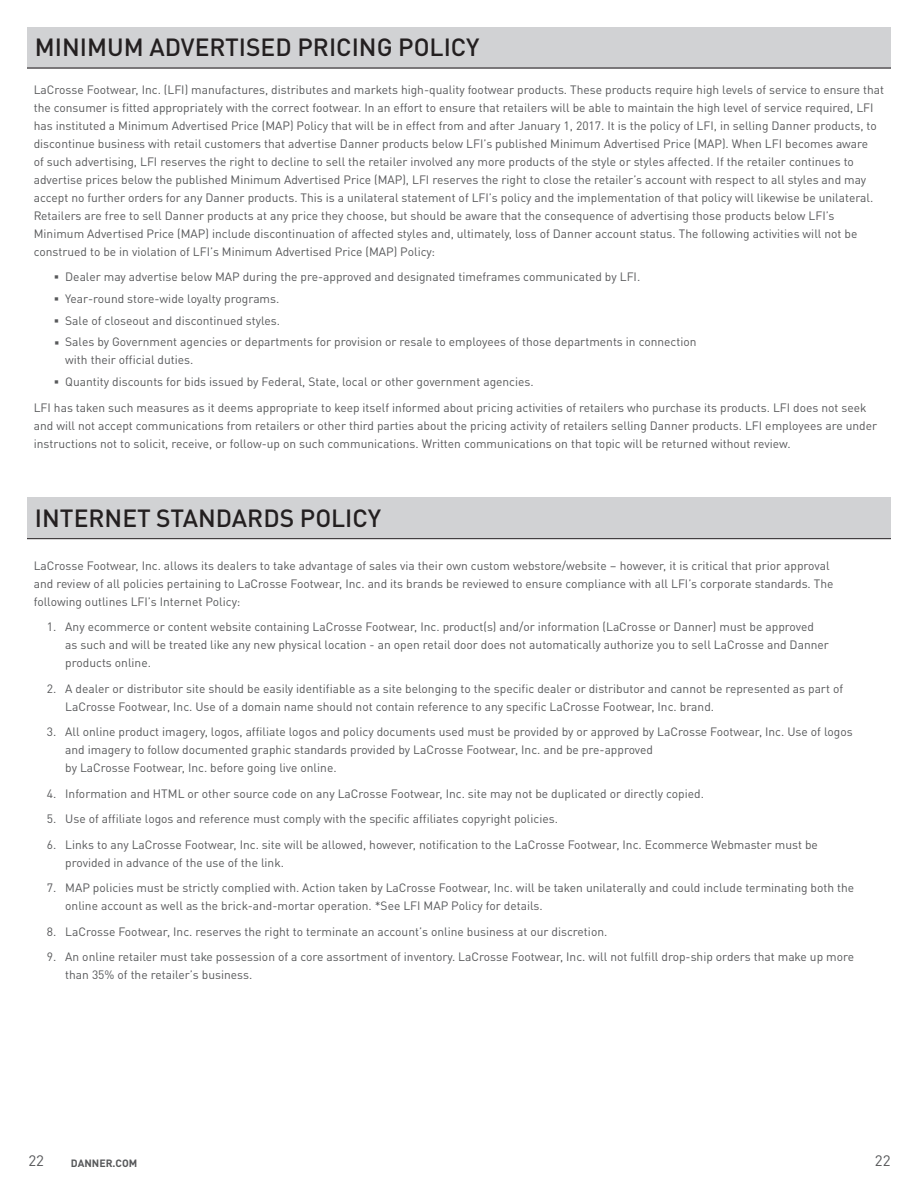
<style>
.page{position:relative;width:918px;height:1188px;background:#fff}
.page>*{position:absolute;margin:0;border:0;box-sizing:border-box;transform-origin:0 0}
.Header{font:500 24.6px "DINOT";color:#231f20}
.t1{font:15px "DINOT";color:#57585a}
.Bullets{font:12px/18px "DINOT";color:#57585a}
.t2{font:700 10.5px "DINOT";color:#57585a}
</style>
<div class="page">
<div style="left:27px;top:27px;width:864px;height:41px;background:#d1d2d4"></div>
<hr style="left:27px;top:68px;width:864px;height:1px;background:#231f20">
<div style="left:27px;top:498px;width:864px;height:41px;background:#d1d2d4"></div>
<hr style="left:27px;top:538px;width:864px;height:1px;background:#231f20">
<p class="Header" style="left:35px;top:28px;width:446px">MINIMUM ADVERTISED PRICING POLICY</p>
<p class="Bullets" style="left:34px;top:79px;width:852px">LaCrosse Footwear, Inc. (LFI) manufactures, distributes and markets high-quality footwear products. These products require high levels of service to ensure that the consumer is fitted appropriately with the correct footwear. In an effort to ensure that retailers will be able to maintain the high level of service required, LFI has instituted a Minimum Advertised Price (MAP) Policy that will be in effect from and after January 1, 2017. It is the policy of LFI, in selling Danner products, to discontinue business with retail customers that advertise Danner products below LFI’s published Minimum Advertised Price (MAP). When LFI becomes aware<br>of such advertising, LFI reserves the right to decline to sell the retailer involved any more products of the style or styles affected. If the retailer continues to advertise prices below the published Minimum Advertised Price (MAP), LFI reserves the right to close the retailer’s account with respect to all styles and may accept no further orders for any Danner products. This is a unilateral statement of LFI’s policy and the implementation of that policy will likewise be unilateral.<br>Retailers are free to sell Danner products at any price they choose, but should be aware that the consequence of advertising those products below LFI’s Minimum Advertised Price (MAP) include discontinuation of affected styles and, ultimately, loss of Danner account status. The following activities will not be construed to be in violation of LFI’s Minimum Advertised Price (MAP) Policy:</p>
<p class="Bullets" style="left:54px;top:267px;width:587px">■ Dealer may advertise below MAP during the pre-approved and designated timeframes communicated by LFI.</p>
<p class="Bullets" style="left:54px;top:289px;width:227px">■ Year-round store-wide loyalty programs.</p>
<p class="Bullets" style="left:54px;top:310px;width:227px">■ Sale of closeout and discontinued styles.</p>
<p class="Bullets" style="left:65px;top:332px;width:633px;text-indent:-10px">■ Sales by Government agencies or departments for provision or resale to employees of those departments in connection with their official duties.</p>
<p class="Bullets" style="left:54px;top:372px;width:481px">■ Quantity discounts for bids issued by Federal, State, local or other government agencies.</p>
<p class="Bullets" style="left:34px;top:397px;width:845px">LFI has taken such measures as it deems appropriate to keep itself informed about pricing activities of retailers who purchase its products. LFI does not seek and will not accept communications from retailers or other third parties about the pricing activity of retailers selling Danner products. LFI employees are under instructions not to solicit, receive, or follow-up on such communications. Written communications on that topic will be returned without review.</p>
<p class="Header" style="left:35px;top:499px;width:348px">INTERNET STANDARDS POLICY</p>
<p class="Bullets" style="left:34px;top:556px;width:801px">LaCrosse Footwear, Inc. allows its dealers to take advantage of sales via their own custom webstore/website – however, it is critical that prior approval and review of all policies pertaining to LaCrosse Footwear, Inc. and its brands be reviewed to ensure compliance with all LFI’s corporate standards. The following outlines LFI’s Internet Policy:</p>
<p class="Bullets" style="left:65px;top:617px;width:765px;text-indent:-19px">1. Any ecommerce or content website containing LaCrosse Footwear, Inc. product(s) and/or information (LaCrosse or Danner) must be approved as such and will be treated like any new physical location - an open retail door does not automatically authorize you to sell LaCrosse and Danner products online.</p>
<p class="Bullets" style="left:65px;top:679px;width:779px;text-indent:-19px">2. A dealer or distributor site should be easily identifiable as a site belonging to the specific dealer or distributor and cannot be represented as part of<br>LaCrosse Footwear, Inc. Use of a domain name should not contain reference to any specific LaCrosse Footwear, Inc. brand.</p>
<p class="Bullets" style="left:65px;top:722px;width:789px;text-indent:-19px">3. All online product imagery, logos, affiliate logos and policy documents used must be provided by or approved by LaCrosse Footwear, Inc. Use of logos and imagery to follow documented graphic standards provided by LaCrosse Footwear, Inc. and be pre-approved<br>by LaCrosse Footwear, Inc. before going live online.</p>
<p class="Bullets" style="left:47px;top:784px;width:659px">4. Information and HTML or other source code on any LaCrosse Footwear, Inc. site may not be duplicated or directly copied.</p>
<p class="Bullets" style="left:47px;top:809px;width:513px">5. Use of affiliate logos and reference must comply with the specific affiliates copyright policies.</p>
<p class="Bullets" style="left:65px;top:835px;width:754px;text-indent:-19px">6. Links to any LaCrosse Footwear, Inc. site will be allowed, however, notification to the LaCrosse Footwear, Inc. Ecommerce Webmaster must be provided in advance of the use of the link.</p>
<p class="Bullets" style="left:65px;top:878px;width:791px;text-indent:-19px">7. MAP policies must be strictly complied with. Action taken by LaCrosse Footwear, Inc. will be taken unilaterally and could include terminating both the online account as well as the brick-and-mortar operation. *See LFI MAP Policy for details.</p>
<p class="Bullets" style="left:47px;top:922px;width:562px">8. LaCrosse Footwear, Inc. reserves the right to terminate an account’s online business at our discretion.</p>
<p class="Bullets" style="left:65px;top:947px;width:790px;text-indent:-19px">9. An online retailer must take possession of a core assortment of inventory. LaCrosse Footwear, Inc. will not fulfill drop-ship orders that make up more than 35% of the retailer’s business.</p>
<p class="t1" style="left:28px;top:1149px;width:17px">22</p>
<p class="t2" style="left:71px;top:1155px;width:68px">DANNER.COM</p>
<p class="t1" style="left:875px;top:1150px;width:17px">22</p>
</div>
